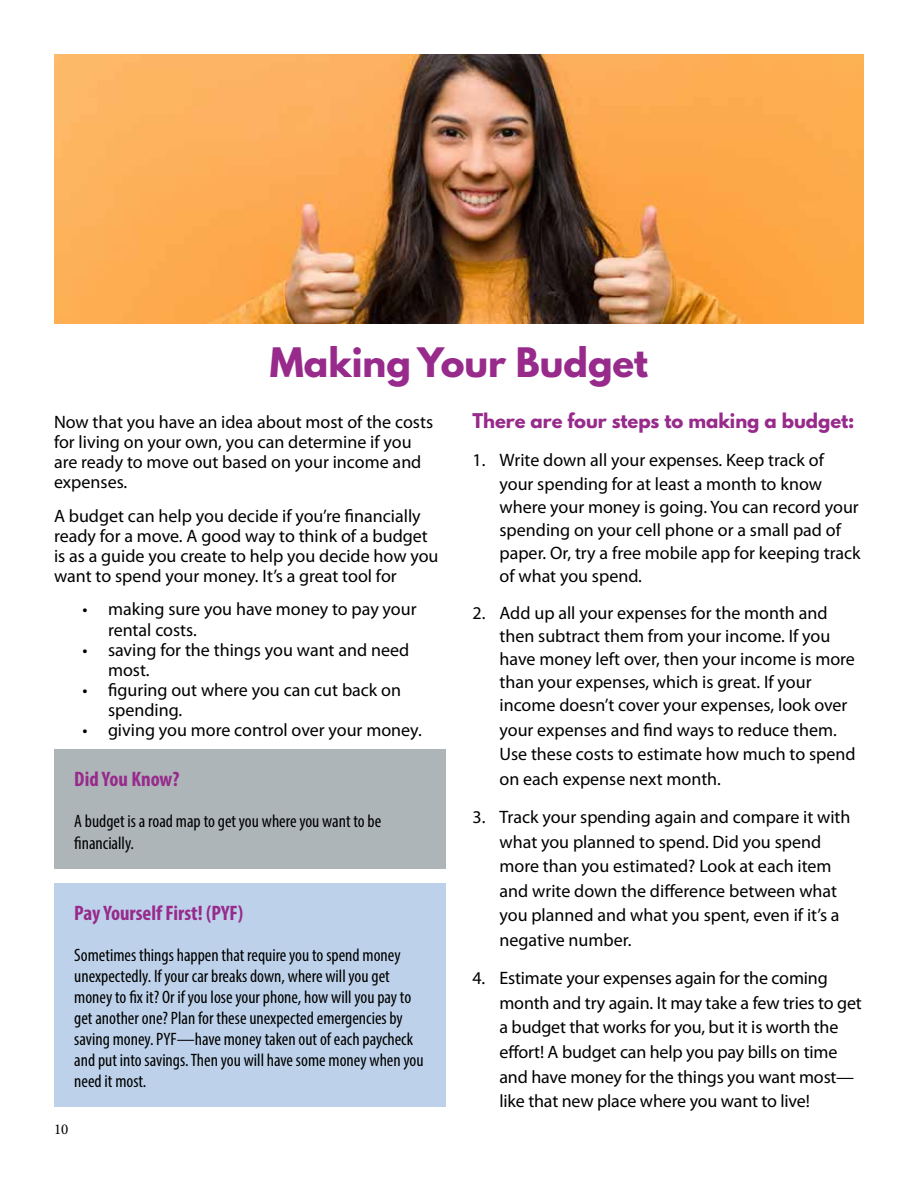
<style>
.page{position:relative;width:918px;height:1188px;background:#fff}
.page>*{position:absolute;margin:0;border:0;box-sizing:border-box;transform-origin:0 0}
.t1{font:700 36px "League Spartan";color:#972a8b}
.t2{font:700 condensed 21px "Myriad Pro";color:#972a8b}
.t3{font:18px/24.6px "Myriad Pro";color:#000}
.t4{font:condensed 18px/21px "Myriad Pro";color:#000}
.t5{font:700 18px "League Spartan";color:#972a8b}
.t6{font:15px "Minion Pro";color:#000}
</style>
<div class="page">
<img style="left:54px;top:54px;width:810px;height:270px">
<div style="left:54px;top:750px;width:392px;height:119px;background:#aeb5b9"></div>
<div style="left:54px;top:884px;width:392px;height:223px;background:#bdd2ea"></div>
<h1 class="t1" style="left:270px;top:334px;width:380px">Making Your Budget</h1>
<p class="t3" style="left:54px;top:412px;width:381px;line-height:20.1px">Now that you have an idea about most of the costs for living on your own, you can determine if you are ready to move out based on your income and expenses.</p>
<p class="t3" style="left:54px;top:505px;width:386px;line-height:20.1px">A budget can help you decide if you’re financially ready for a move. A good way to think of a budget is as a guide you create to help you decide how you want to spend your money. It’s a great tool for</p>
<p class="t3" style="left:108px;top:599px;width:310px;line-height:20.1px;text-indent:-26px">• making sure you have money to pay your rental costs.</p>
<p class="t3" style="left:108px;top:639px;width:303px;line-height:20.1px;text-indent:-26px">• saving for the things you want and need most.</p>
<p class="t3" style="left:108px;top:679px;width:295px;line-height:20.1px;text-indent:-26px">• figuring out where you can cut back on spending.</p>
<p class="t3" style="left:82px;top:717px;width:341px">• giving you more control over your money.</p>
<p class="t2" style="left:74px;top:765px;width:107px">Did You Know?</p>
<p class="t4" style="left:74px;top:810px;width:309px;line-height:21.6px">A budget is a road map to get you where you want to be financially.</p>
<p class="t2" style="left:74px;top:899px;width:170px">Pay Yourself First! (PYF)</p>
<p class="t4" style="left:74px;top:944px;width:351px">Sometimes things happen that require you to spend money unexpectedly. If your car breaks down, where will you get money to fix it? Or if you lose your phone, how will you pay to get another one? Plan for these unexpected emergencies by saving money. PYF—have money taken out of each paycheck and put into savings. Then you will have some money when you need it most.</p>
<p class="t6" style="left:54px;top:1119px;width:16px">10</p>
<p class="t5" style="left:472px;top:407px;width:383px">There are four steps to making a budget:</p>
<p class="t3" style="left:500px;top:449px;width:363px;line-height:23.1px;text-indent:-27px">1. Write down all your expenses. Keep track of your spending for at least a month to know where your money is going. You can record your spending on your cell phone or a small pad of paper. Or, try a free mobile app for keeping track of what you spend.</p>
<p class="t3" style="left:500px;top:600px;width:358px;line-height:23.7px;text-indent:-27px">2. Add up all your expenses for the month and then subtract them from your income. If you have money left over, then your income is more than your expenses, which is great. If your income doesn’t cover your expenses, look over your expenses and find ways to reduce them.<br>Use these costs to estimate how much to spend on each expense next month.</p>
<p class="t3" style="left:500px;top:804px;width:353px;text-indent:-27px">3. Track your spending again and compare it with what you planned to spend. Did you spend more than you estimated? Look at each item and write down the difference between what you planned and what you spent, even if it’s a negative number.</p>
<p class="t3" style="left:500px;top:965px;width:364px;text-indent:-27px">4. Estimate your expenses again for the coming month and try again. It may take a few tries to get a budget that works for you, but it is worth the effort! A budget can help you pay bills on time and have money for the things you want most— like that new place where you want to live!</p>
</div>
